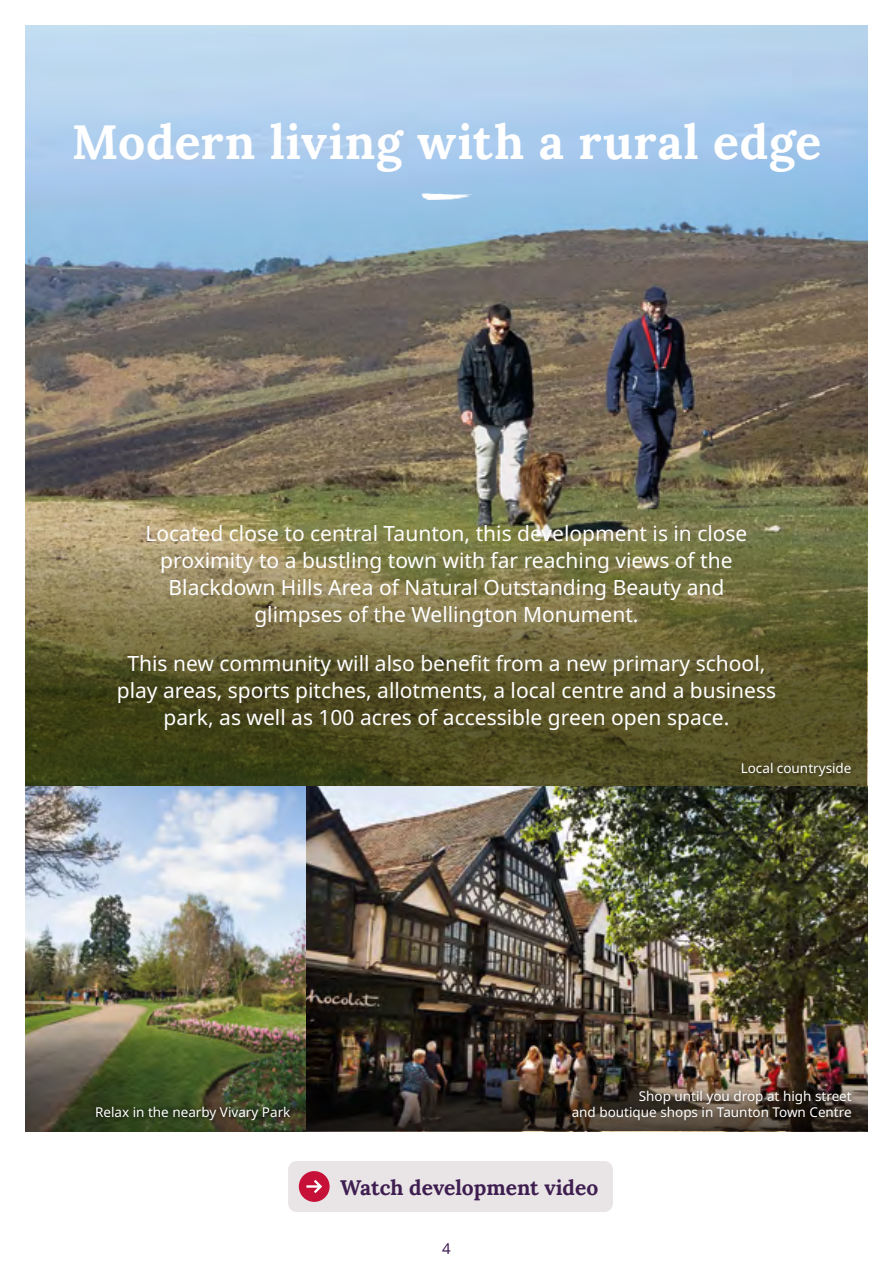
<style>
.page{position:relative;width:893px;height:1263px;background:#fff}
.page>*{position:absolute;margin:0;border:0;box-sizing:border-box;transform-origin:0 0}
.t1{font:700 48px "Lora";letter-spacing:.015em;color:#fff}
.t2{font:21px/27px "Noto Sans";color:#fff;text-align:center}
.t3{font:700 21px "Lora";color:#3e1e50}
.t4{font:15px "Noto Sans";color:#3e1e50}
.t5{font:13.5px/16.5px "Noto Sans";color:#fff;text-align:right}
</style>
<div class="page">
<img style="left:26px;top:26px;width:841px;height:416px">
<svg style="left:26px;top:442px;width:841px;height:345px;background:#6b663d"></svg>
<img style="left:26px;top:787px;width:280px;height:344px">
<div style="left:288px;top:1161px;width:325px;height:51px;background:#e9e4e6;border-radius:9px"></div>
<div style="left:299px;top:1171px;width:31px;height:31px;background:#c61037;border-radius:50%"></div>
<svg style="left:306px;top:1180px;width:16px;height:13px"></svg>
<div style="left:739px;top:760px;width:115px;height:21px;background:#000;opacity:.41"></div>
<svg style="left:421px;top:193px;width:51px;height:7px"></svg>
<img style="left:306px;top:787px;width:561px;height:197px">
<div style="left:91px;top:1102px;width:204px;height:24px;background:#000;opacity:.86"></div>
<img style="left:306px;top:984px;width:561px;height:147px">
<div style="left:568px;top:1088px;width:287px;height:37px;background:#000;opacity:.41"></div>
<h1 class="t1" style="left:72px;top:105px;width:751px">Modern living with a rural edge</h1>
<p class="t2" style="left:145px;top:521px;width:603px">Located close to central Taunton, this development is in close proximity to a bustling town with far reaching views of the Blackdown Hills Area of Natural Outstanding Beauty and glimpses of the Wellington Monument.</p>
<p class="t2" style="left:117px;top:650px;width:661px">This new community will also benefit from a new primary school, play areas, sports pitches, allotments, a local centre and a business park, as well as 100 acres of accessible green open space.</p>
<p class="t5" style="left:741px;top:760px;width:112px">Local countryside</p>
<p class="t5" style="left:95px;top:1104px;width:197px">Relax in the nearby Vivary Park</p>
<p class="t5" style="left:572px;top:1088px;width:282px">Shop until you drop at high street<br>and boutique shops in Taunton Town Centre</p>
<p class="t3" style="left:340px;top:1171px;width:260px">Watch development video</p>
<p class="t4" style="left:442px;top:1237px;width:10px">4</p>
</div>
